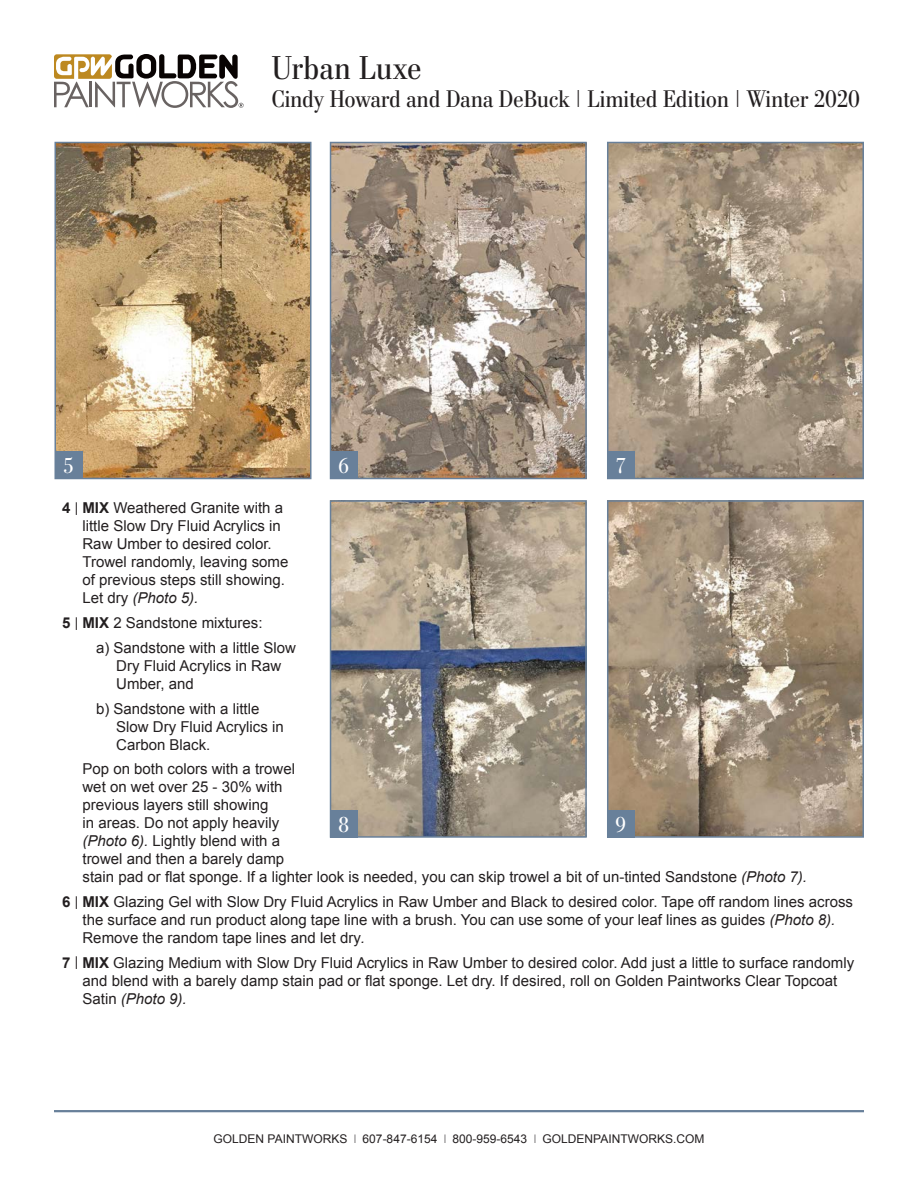
<style>
.page{position:relative;width:918px;height:1188px;background:#fff}
.page>*{position:absolute;margin:0;border:0;box-sizing:border-box;transform-origin:0 0}
.t1{font:33px "Stilson";letter-spacing:.01em;color:#231f20}
.t2{font:24px "Stilson";letter-spacing:.01em;color:#231f20}
.t3{font:21.6px "Stilson";color:#fff}
.t4{font:15px/18px "Arial";color:#231f20}
.t5{font:12px "Arial";color:#231f20}
.s1{font-weight:700}
.s2{font-size:13.5px}
.s3{font-style:italic}
.s4{font-family:"Stilson"}
</style>
<div class="page">
<svg style="left:54px;top:54px;width:190px;height:54px"></svg>
<hr style="left:54px;top:1110px;width:810px;height:2px;background:#68809a">
<img style="left:57px;top:145px;width:252px;height:331px">
<div style="left:54px;top:142px;width:258px;height:337px;border:2px solid #68809a"></div>
<img style="left:333px;top:145px;width:251px;height:331px">
<div style="left:330px;top:142px;width:257px;height:337px;border:2px solid #68809a"></div>
<img style="left:610px;top:145px;width:251px;height:331px">
<div style="left:607px;top:142px;width:257px;height:337px;border:2px solid #68809a"></div>
<div style="left:55px;top:451px;width:27px;height:28px;background:#68809a"></div>
<div style="left:330px;top:451px;width:27px;height:28px;background:#68809a"></div>
<div style="left:607px;top:451px;width:28px;height:28px;background:#68809a"></div>
<img style="left:333px;top:503px;width:251px;height:332px">
<div style="left:330px;top:500px;width:257px;height:338px;border:2px solid #68809a"></div>
<img style="left:610px;top:503px;width:251px;height:332px">
<div style="left:607px;top:500px;width:257px;height:338px;border:2px solid #68809a"></div>
<div style="left:330px;top:810px;width:27px;height:27px;background:#68809a"></div>
<div style="left:607px;top:810px;width:28px;height:27px;background:#68809a"></div>
<p class="t1" style="left:272px;top:48px;width:151px">Urban Luxe</p>
<p class="t2" style="left:272px;top:85px;width:590px">Cindy Howard and Dana DeBuck | Limited Edition | Winter 2020</p>
<p class="t3" style="left:64px;top:453px;width:11px">5</p>
<p class="t3" style="left:338px;top:453px;width:12px">6</p>
<p class="t3" style="left:616px;top:453px;width:11px">7</p>
<p class="t4" style="left:82px;top:499px;width:207px;text-indent:-20px"><span class="s1">4</span> <span class="s2">|</span> <span class="s1">MIX</span> Weathered Granite with a little Slow Dry Fluid Acrylics in<br>Raw Umber to desired color.<br>Trowel randomly, leaving some of previous steps still showing.<br>Let dry <span class="s3">(Photo 5).</span></p>
<p class="t4" style="left:62px;top:614px;width:202px"><span class="s1">5</span> <span class="s2">|</span> <span class="s1">MIX</span> 2 Sandstone mixtures:</p>
<p class="t4" style="left:116px;top:639px;width:181px;text-indent:-20px">a) Sandstone with a little Slow<br>Dry Fluid Acrylics in Raw<br>Umber, and</p>
<p class="t4" style="left:116px;top:700px;width:169px;text-indent:-20px">b) Sandstone with a little<br>Slow Dry Fluid Acrylics in<br>Carbon Black.</p>
<p class="t4" style="left:82px;top:760px;width:726px">Pop on both colors with a trowel<br>wet on wet over 25 - 30% with<br>previous layers still showing<br>in areas. Do not apply heavily<br><span class="s3">(Photo 6).</span> Lightly blend with a<br>trowel and then a barely damp<br>stain pad or flat sponge. If a lighter look is needed, you can skip trowel a bit of un-tinted Sandstone <span class="s3">(Photo 7).</span></p>
<p class="t4" style="left:82px;top:893px;width:772px;text-indent:-20px"><span class="s1">6</span> <span class="s2">|</span> <span class="s1">MIX</span> Glazing Gel with Slow Dry Fluid Acrylics in Raw Umber and Black to desired color. Tape off random lines across the surface and run product along tape line with a brush. You can use some of your leaf lines as guides <span class="s3">(Photo 8).<br></span>Remove the random tape lines and let dry<span class="s3">.</span></p>
<p class="t4" style="left:82px;top:954px;width:773px;text-indent:-20px"><span class="s1">7</span> <span class="s2">|</span> <span class="s1">MIX</span> Glazing Medium with Slow Dry Fluid Acrylics in Raw Umber to desired color. Add just a little to surface randomly and blend with a barely damp stain pad or flat sponge. Let dry. If desired, roll on Golden Paintworks Clear Topcoat<br>Satin <span class="s3">(Photo 9).</span></p>
<p class="t3" style="left:338px;top:812px;width:12px">8</p>
<p class="t3" style="left:616px;top:812px;width:12px">9</p>
<p class="t5" style="left:214px;top:1131px;width:492px">GOLDEN PAINTWORKS <span class="s4">|</span> 607-847-6154 <span class="s4">|</span> 800-959-6543 <span class="s4">|</span> GOLDENPAINTWORKS.COM</p>
</div>
